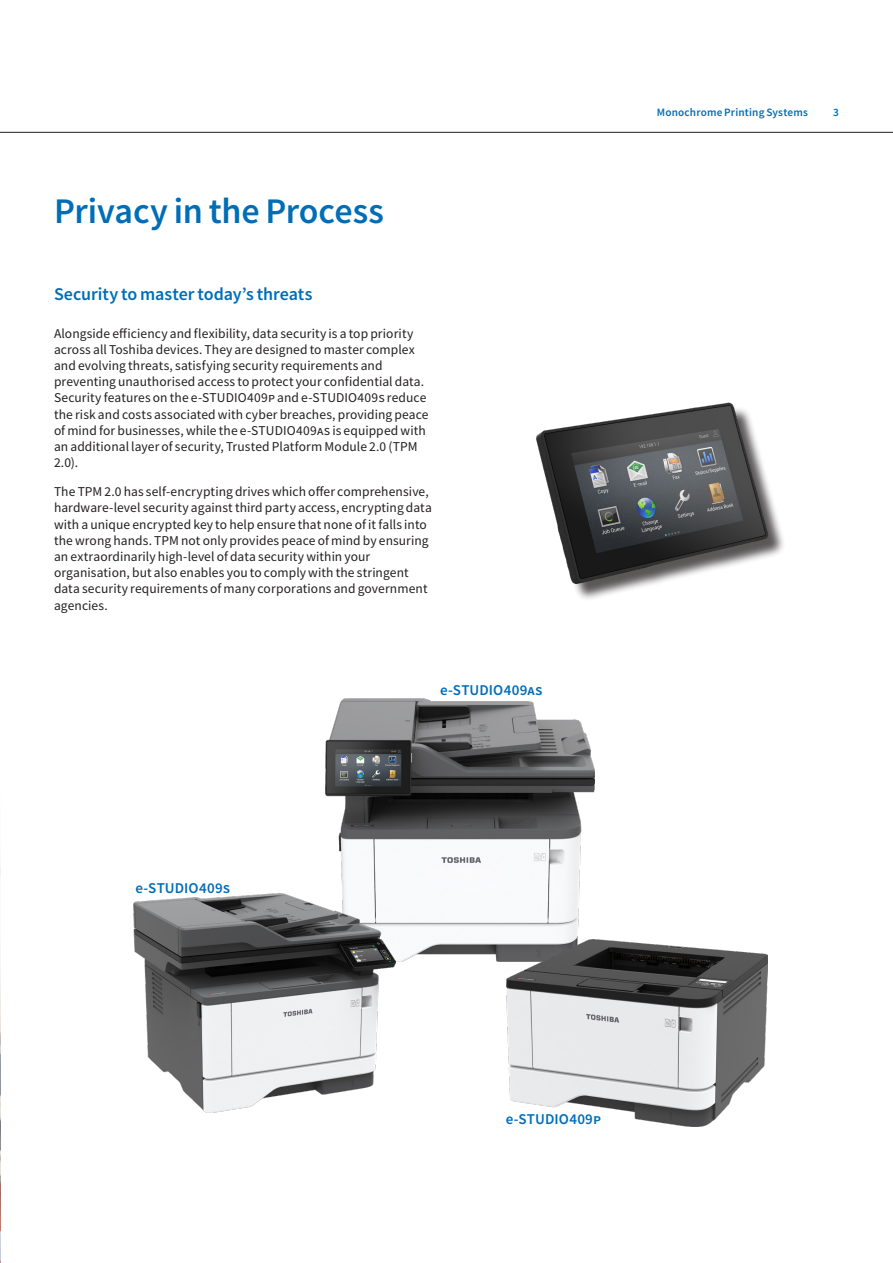
<style>
.page{position:relative;width:893px;height:1263px;background:#fff}
.page>*{position:absolute;margin:0;border:0;box-sizing:border-box;transform-origin:0 0}
.Headline_24pt{font:500 36px "Toshiba Sans";letter-spacing:-.005em;color:#006db7}
.Subheadline_12pt{font:500 18px "Toshiba Sans";letter-spacing:-.005em;color:#006db7}
.Table_headline_10pt{font:500 15px "Toshiba Sans";letter-spacing:.015em;color:#006db7}
.Continuous_text_9pt{font:13.5px/16.2px "Toshiba Sans";letter-spacing:.005em;color:#231f20}
.t1{font:500 11.25px "Toshiba Sans";letter-spacing:.015em;color:#006db7}
</style>
<div class="page">
<hr style="left:0;top:132px;width:893px;height:1px;background:#231f20">
<img style="left:0;top:857px;width:1px;height:406px">
<div style="left:539px;top:406px;width:247px;height:195px;background:#231f20;opacity:.75"></div>
<img style="left:536px;top:402px;width:238px;height:199px">
<img style="left:326px;top:698px;width:269px;height:263px">
<img style="left:134px;top:893px;width:261px;height:219px">
<img style="left:506px;top:939px;width:261px;height:187px">
<p class="Headline_24pt" style="left:54px;top:187px;width:331px">Privacy in the Process</p>
<p class="Subheadline_12pt" style="left:54px;top:282px;width:260px">Security to master today’s threats</p>
<p class="Continuous_text_9pt" style="left:54px;top:325px;width:376px">Alongside efficiency and flexibility, data security is a top priority across all Toshiba devices. They are designed to master complex and evolving threats, satisfying security requirements and preventing unauthorised access to protect your confidential data.<br>Security features on the e-STUDIO409p and e-STUDIO409s reduce the risk and costs associated with cyber breaches, providing peace of mind for businesses, while the e-STUDIO409as is equipped with an additional layer of security, Trusted Platform Module 2.0 (TPM 2.0).</p>
<p class="Continuous_text_9pt" style="left:54px;top:483px;width:379px">The TPM 2.0 has self-encrypting drives which offer comprehensive, hardware-level security against third party access, encrypting data with a unique encrypted key to help ensure that none of it falls into the wrong hands. TPM not only provides peace of mind by ensuring an extraordinarily high-level of data security within your organisation, but also enables you to comply with the stringent data security requirements of many corporations and government agencies.</p>
<p class="Table_headline_10pt" style="left:440px;top:680px;width:104px">e-STUDIO409as</p>
<p class="Table_headline_10pt" style="left:135px;top:878px;width:96px">e-STUDIO409s</p>
<p class="t1" style="left:657px;top:105px;width:153px">Monochrome Printing Systems</p>
<p class="t1" style="left:833px;top:105px;width:7px">3</p>
<p class="Table_headline_10pt" style="left:506px;top:1109px;width:97px">e-STUDIO409p</p>
</div>
